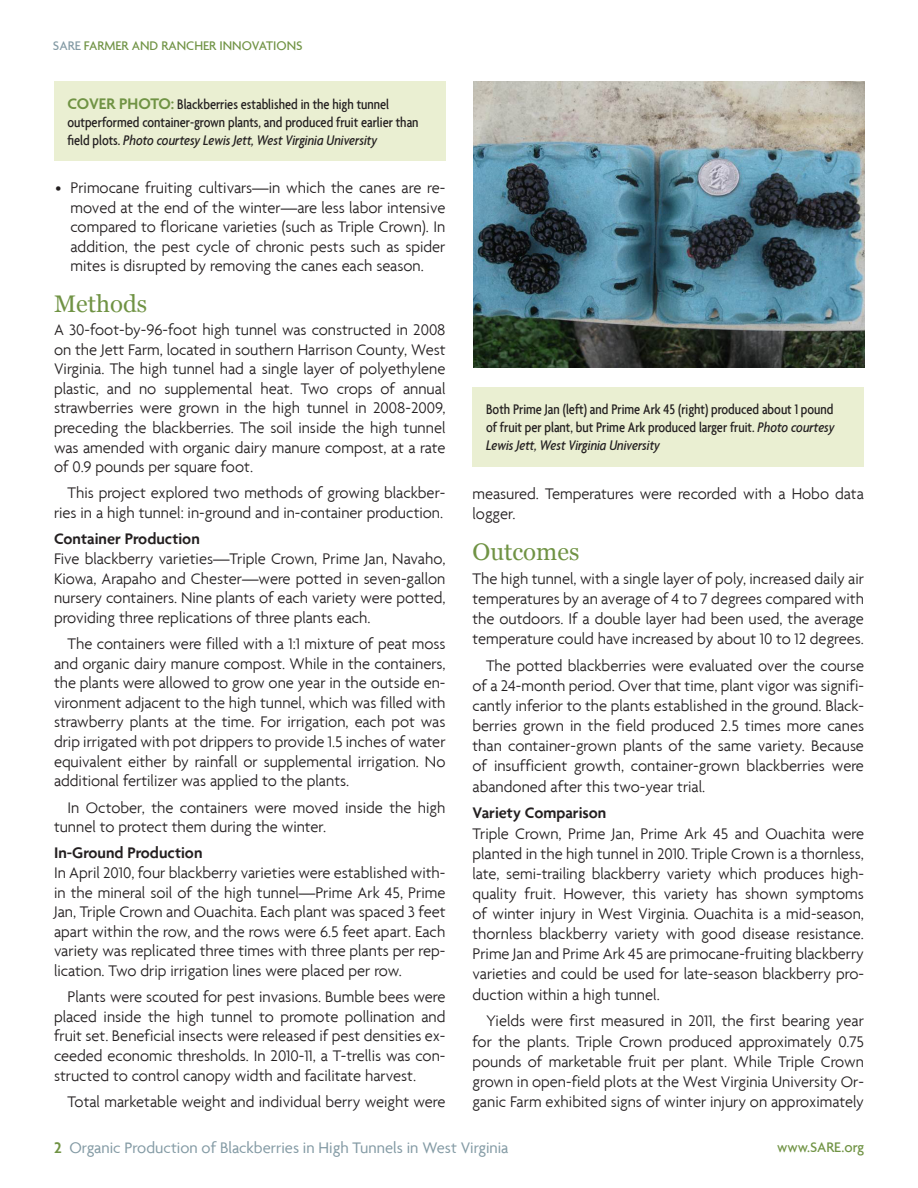
<style>
.page{position:relative;width:918px;height:1188px;background:#fff}
.page>*{position:absolute;margin:0;border:0;box-sizing:border-box;transform-origin:0 0}
.subhead1{font:24px "Georgia";color:#709344}
.body_text_no_indent{font:300 16.5px/19.6px "Agenda";color:#231f20;text-align:justify}
.body_text_indent{font:300 16.5px/19.6px "Agenda";color:#231f20;text-align:justify}
.body_text_no_indent-2{font:16.5px "Agenda";color:#839aa4}
.subhead2black{font:600 16.5px "Agenda";color:#231f20}
.caption_black{font:500 condensed 15px/18px "Agenda";color:#231f20}
.t1{font:500 15px "Agenda";color:#709344}
.t2{font:500 13.5px "Agenda";color:#709344}
.s1{color:#839aa4}
.s2{font-weight:600;font-stretch:normal;font-size:16.5px;color:#709344}
.s3{font-style:italic}
.s4{font-weight:600;color:#709344}
</style>
<div class="page">
<div style="left:54px;top:81px;width:392px;height:80px;background:#eaefd2"></div>
<div style="left:473px;top:387px;width:391px;height:80px;background:#eaefd2"></div>
<img style="left:474px;top:81px;width:390px;height:286px">
<p class="t2" style="left:53px;top:38px;width:251px"><span class="s1">SARE</span> FARMER AND RANCHER INNOVATIONS</p>
<p class="caption_black" style="left:68px;top:95px;width:353px"><span class="s2">COVER PHOTO:</span> Blackberries established in the high tunnel outperformed container-grown plants, and produced fruit earlier than field plots. <span class="s3">Photo courtesy Lewis Jett, West Virginia University</span></p>
<p class="body_text_no_indent" style="left:70px;top:178px;width:377px;text-indent:-15px">• Primocane fruiting cultivars—in which the canes are re&shy;moved at the end of the winter—are less labor intensive compared to floricane varieties (such as Triple Crown). In addition, the pest cycle of chronic pests such as spider mites is disrupted by removing the canes each season.</p>
<p class="subhead1" style="left:54px;top:290px;width:95px">Methods</p>
<p class="body_text_no_indent" style="left:54px;top:320px;width:393px">A 30-foot-by-96-foot high tunnel was constructed in 2008 on the Jett Farm, located in southern Harrison County, West Virginia. The high tunnel had a single layer of polyethylene plastic, and no supplemental heat. Two crops of annual strawberries were grown in the high tunnel in 2008-2009, preceding the blackberries. The soil inside the high tunnel was amended with organic dairy manure compost, at a rate of 0.9 pounds per square foot.</p>
<p class="body_text_indent" style="left:54px;top:483px;width:393px;text-align:right">This project explored two methods of growing blackber&shy;ries in a high tunnel: in-ground and in-container production.</p>
<p class="subhead2black" style="left:54px;top:529px;width:147px">Container Production</p>
<p class="body_text_no_indent" style="left:54px;top:549px;width:393px">Five blackberry varieties—Triple Crown, Prime Jan, Navaho, Kiowa, Arapaho and Chester—were potted in seven-gallon nursery containers. Nine plants of each variety were potted, providing three replications of three plants each.</p>
<p class="body_text_indent" style="left:54px;top:634px;width:393px;text-indent:14px">The containers were filled with a 1:1 mixture of peat moss and organic dairy manure compost. While in the containers, the plants were allowed to grow one year in the outside en&shy;vironment adjacent to the high tunnel, which was filled with strawberry plants at the time. For irrigation, each pot was drip irrigated with pot drippers to provide 1.5 inches of water equivalent either by rainfall or supplemental irrigation. No additional fertilizer was applied to the plants.</p>
<p class="body_text_indent" style="left:54px;top:797px;width:393px;text-indent:14px">In October, the containers were moved inside the high tunnel to protect them during the winter.</p>
<p class="subhead2black" style="left:54px;top:843px;width:150px">In-Ground Production</p>
<p class="body_text_no_indent" style="left:54px;top:863px;width:393px">In April 2010, four blackberry varieties were established with&shy;in the mineral soil of the high tunnel—Prime Ark 45, Prime Jan, Triple Crown and Ouachita. Each plant was spaced 3 feet apart within the row, and the rows were 6.5 feet apart. Each variety was replicated three times with three plants per rep&shy;lication. Two drip irrigation lines were placed per row.</p>
<p class="body_text_indent" style="left:54px;top:987px;width:393px;text-indent:14px">Plants were scouted for pest invasions. Bumble bees were placed inside the high tunnel to promote pollination and fruit set. Beneficial insects were released if pest densities ex&shy;ceeded economic thresholds. In 2010-11, a T-trellis was con&shy;structed to control canopy width and facilitate harvest.</p>
<p class="body_text_indent" style="left:68px;top:1092px;width:380px">Total marketable weight and individual berry weight were</p>
<p class="caption_black" style="left:486px;top:400px;width:350px;text-align:justify">Both Prime Jan (left) and Prime Ark 45 (right) produced about 1 pound of fruit per plant, but Prime Ark produced larger fruit. <span class="s3">Photo courtesy Lewis Jett, West Virginia University</span></p>
<p class="body_text_indent" style="left:472px;top:483px;width:393px;line-height:20.1px">measured. Temperatures were recorded with a Hobo data logger.</p>
<p class="subhead1" style="left:472px;top:538px;width:108px">Outcomes</p>
<p class="body_text_no_indent" style="left:472px;top:568px;width:393px;line-height:20.1px">The high tunnel, with a single layer of poly, increased daily air temperatures by an average of 4 to 7 degrees compared with the outdoors. If a double layer had been used, the average temperature could have increased by about 10 to 12 degrees.</p>
<p class="body_text_indent" style="left:472px;top:655px;width:393px;line-height:20.1px;text-indent:14px">The potted blackberries were evaluated over the course of a 24-month period. Over that time, plant vigor was signifi&shy;cantly inferior to the plants established in the ground. Black&shy;berries grown in the field produced 2.5 times more canes than container-grown plants of the same variety. Because of insufficient growth, container-grown blackberries were abandoned after this two-year trial.</p>
<p class="subhead2black" style="left:472px;top:803px;width:135px">Variety Comparison</p>
<p class="body_text_no_indent" style="left:472px;top:823px;width:393px;line-height:20.1px">Triple Crown, Prime Jan, Prime Ark 45 and Ouachita were planted in the high tunnel in 2010. Triple Crown is a thornless, late, semi-trailing blackberry variety which produces high&shy;quality fruit. However, this variety has shown symptoms of winter injury in West Virginia. Ouachita is a mid-season, thornless blackberry variety with good disease resistance.<br>Prime Jan and Prime Ark 45 are primocane-fruiting blackberry varieties and could be used for late-season blackberry pro&shy;duction within a high tunnel.</p>
<p class="body_text_indent" style="left:472px;top:1011px;width:393px;line-height:20.1px;text-indent:14px">Yields were first measured in 2011, the first bearing year for the plants. Triple Crown produced approximately 0.75 pounds of marketable fruit per plant. While Triple Crown grown in open-field plots at the West Virginia University Or&shy;ganic Farm exhibited signs of winter injury on approximately</p>
<p class="body_text_no_indent-2" style="left:54px;top:1138px;width:456px"><span class="s4">2</span> Organic Production of Blackberries in High Tunnels in West Virginia</p>
<p class="t1" style="left:777px;top:1138px;width:88px">www.SARE.org</p>
</div>
